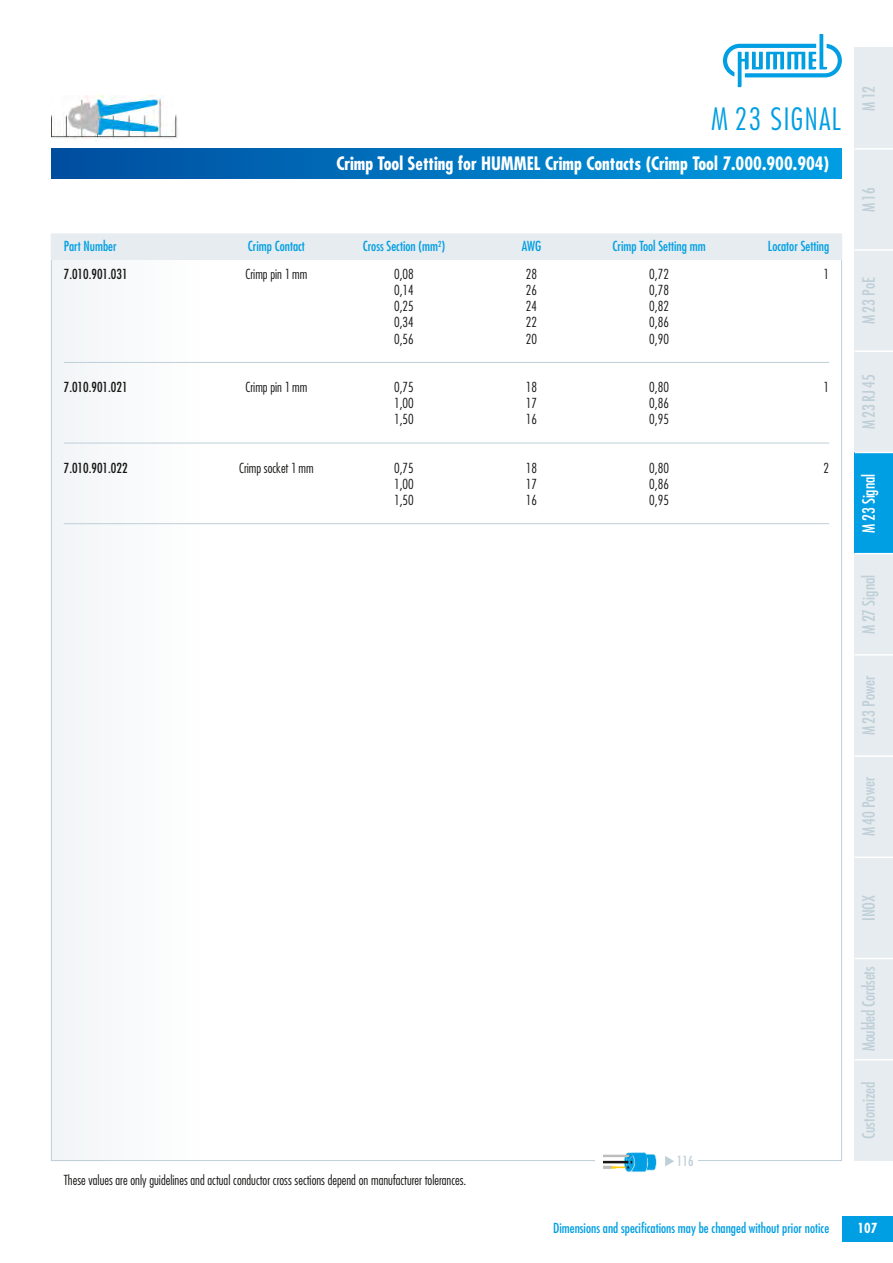
<style>
.page{position:relative;width:893px;height:1263px;background:#fff}
.page>*{position:absolute;margin:0;border:0;box-sizing:border-box;transform-origin:0 0}
.t1{font:300 condensed 30px "Futura Std";letter-spacing:.05em;color:#009ee3}
.t2{font:700 condensed 18px "Futura Std";color:#fff}
.t3{font:condensed 16.5px "Futura Std";color:#bfcfd8}
.t4{font:condensed 16.5px "Futura Std";color:#fff}
.t5{font:300 condensed 13.5px "Futura Std";color:#171615}
.t6{font:condensed 13.5px "Futura Std";color:#009ee3}
.t7{font:condensed 13.5px "Futura Std";color:#171615}
.t8{font:700 condensed 13.5px "Futura Std";color:#fff}
.t9{font:condensed 13.5px "Futura Std";color:#bfcfd8}
</style>
<div class="page">
<div style="left:855px;top:149px;width:38px;height:101px;background:#e6ecef"></div>
<div style="left:855px;top:48px;width:38px;height:101px;background:#e6ecef"></div>
<div style="left:855px;top:250px;width:38px;height:101px;background:#e6ecef"></div>
<div style="left:855px;top:351px;width:38px;height:101px;background:#e6ecef"></div>
<div style="left:855px;top:452px;width:38px;height:102px;background:#009ee3"></div>
<div style="left:855px;top:554px;width:38px;height:101px;background:#e6ecef"></div>
<div style="left:855px;top:655px;width:38px;height:101px;background:#e6ecef"></div>
<div style="left:855px;top:756px;width:38px;height:101px;background:#e6ecef"></div>
<div style="left:855px;top:857px;width:38px;height:101px;background:#e6ecef"></div>
<div style="left:855px;top:958px;width:38px;height:102px;background:#e6ecef"></div>
<div style="left:855px;top:1060px;width:38px;height:101px;background:#e6ecef"></div>
<hr style="left:855px;top:350px;width:38px;height:2px;background:#fff">
<hr style="left:855px;top:452px;width:38px;height:1px;background:#fff">
<hr style="left:855px;top:553px;width:38px;height:1px;background:#fff">
<hr style="left:855px;top:654px;width:38px;height:2px;background:#fff">
<hr style="left:855px;top:755px;width:38px;height:2px;background:#fff">
<hr style="left:855px;top:856px;width:38px;height:2px;background:#fff">
<hr style="left:855px;top:958px;width:38px;height:1px;background:#fff">
<hr style="left:855px;top:1059px;width:38px;height:1px;background:#fff">
<div style="left:842px;top:1216px;width:51px;height:26px;background:#009ee3"></div>
<hr style="left:855px;top:249px;width:38px;height:2px;background:#fff">
<hr style="left:855px;top:148px;width:38px;height:2px;background:#fff">
<div style="left:51px;top:149px;width:791px;height:30px;background:linear-gradient(to right,#004d9e,#009ee3)"></div>
<img style="left:51px;top:96px;width:127px;height:45px">
<div style="left:51px;top:259px;width:149px;height:902px;background:#f8f9fa"></div>
<div style="left:51px;top:234px;width:791px;height:25px;background:#e6ecef"></div>
<svg style="left:665px;top:1156px;width:9px;height:10px"></svg>
<img style="left:604px;top:1152px;width:53px;height:20px">
<svg style="left:723px;top:34px;width:119px;height:53px"></svg>
<hr style="left:64px;top:362px;width:765px;height:1px;background:#bfcfd8">
<hr style="left:64px;top:443px;width:765px;height:1px;background:#bfcfd8">
<hr style="left:64px;top:523px;width:765px;height:1px;background:#bfcfd8">
<h1 class="t1" style="left:711px;top:106px;width:131px">M 23 Signal</h1>
<h2 class="t2" style="left:336px;top:155px;width:494px">Crimp Tool Setting for HUMMEL Crimp Contacts (Crimp Tool 7.000.900.904)</h2>
<p class="t6" style="left:64px;top:240px;width:54px">Part Number</p>
<p class="t6" style="left:248px;top:240px;width:59px">Crimp Contact</p>
<p class="t6" style="left:363px;top:240px;width:84px">Cross Section (mm<sup>2</sup>)</p>
<p class="t6" style="left:522px;top:240px;width:21px">AWG</p>
<p class="t6" style="left:613px;top:240px;width:95px">Crimp Tool Setting mm</p>
<p class="t6" style="left:768px;top:240px;width:63px">Locator Setting</p>
<p class="t7" style="left:64px;top:268px;width:65px">7.010.901.031</p>
<p class="t5" style="left:246px;top:268px;width:63px">Crimp pin 1 mm</p>
<p class="t5" style="left:394px;top:268px;width:21px">0,08</p>
<p class="t5" style="left:526px;top:268px;width:13px">28</p>
<p class="t5" style="left:649px;top:268px;width:21px">0,72</p>
<p class="t5" style="left:824px;top:268px;width:7px">1</p>
<p class="t5" style="left:394px;top:284px;width:21px">0,14</p>
<p class="t5" style="left:526px;top:284px;width:13px">26</p>
<p class="t5" style="left:649px;top:284px;width:21px">0,78</p>
<p class="t5" style="left:394px;top:300px;width:21px">0,25</p>
<p class="t5" style="left:526px;top:300px;width:13px">24</p>
<p class="t5" style="left:649px;top:300px;width:21px">0,82</p>
<p class="t5" style="left:394px;top:317px;width:21px">0,34</p>
<p class="t5" style="left:526px;top:317px;width:13px">22</p>
<p class="t5" style="left:649px;top:317px;width:21px">0,86</p>
<p class="t5" style="left:394px;top:333px;width:21px">0,56</p>
<p class="t5" style="left:526px;top:333px;width:13px">20</p>
<p class="t5" style="left:649px;top:333px;width:21px">0,90</p>
<p class="t7" style="left:64px;top:381px;width:65px">7.010.901.021</p>
<p class="t5" style="left:246px;top:381px;width:63px">Crimp pin 1 mm</p>
<p class="t5" style="left:394px;top:381px;width:21px">0,75</p>
<p class="t5" style="left:526px;top:381px;width:13px">18</p>
<p class="t5" style="left:649px;top:381px;width:21px">0,80</p>
<p class="t5" style="left:824px;top:381px;width:7px">1</p>
<p class="t5" style="left:394px;top:397px;width:21px">1,00</p>
<p class="t5" style="left:526px;top:397px;width:13px">17</p>
<p class="t5" style="left:649px;top:397px;width:21px">0,86</p>
<p class="t5" style="left:394px;top:413px;width:21px">1,50</p>
<p class="t5" style="left:526px;top:413px;width:13px">16</p>
<p class="t5" style="left:649px;top:413px;width:21px">0,95</p>
<p class="t7" style="left:64px;top:461px;width:65px">7.010.901.022</p>
<p class="t5" style="left:239px;top:462px;width:76px">Crimp socket 1 mm</p>
<p class="t5" style="left:394px;top:462px;width:21px">0,75</p>
<p class="t5" style="left:526px;top:462px;width:13px">18</p>
<p class="t5" style="left:649px;top:462px;width:21px">0,80</p>
<p class="t5" style="left:824px;top:462px;width:7px">2</p>
<p class="t5" style="left:394px;top:478px;width:21px">1,00</p>
<p class="t5" style="left:526px;top:478px;width:13px">17</p>
<p class="t5" style="left:649px;top:478px;width:21px">0,86</p>
<p class="t5" style="left:394px;top:494px;width:21px">1,50</p>
<p class="t5" style="left:526px;top:494px;width:13px">16</p>
<p class="t5" style="left:649px;top:494px;width:21px">0,95</p>
<p class="t3" style="left:861px;top:111px;width:26px;rotate:-90deg">M 12</p>
<p class="t3" style="left:861px;top:212px;width:26px;rotate:-90deg">M 16</p>
<p class="t3" style="left:861px;top:324px;width:48px;rotate:-90deg">M 23 PoE</p>
<p class="t3" style="left:861px;top:429px;width:56px;rotate:-90deg">M 23 RJ 45</p>
<p class="t4" style="left:861px;top:533px;width:61px;rotate:-90deg">M 23 Signal</p>
<p class="t3" style="left:861px;top:634px;width:61px;rotate:-90deg">M 27 Signal</p>
<p class="t3" style="left:861px;top:735px;width:61px;rotate:-90deg">M 23 Power</p>
<p class="t3" style="left:861px;top:836px;width:61px;rotate:-90deg">M 40 Power</p>
<p class="t5" style="left:64px;top:1174px;width:404px">these values are only guidelines and actual conductor cross sections depend on manufacturer tolerances.</p>
<p class="t9" style="left:677px;top:1155px;width:18px">116</p>
<p class="t6" style="left:553px;top:1222px;width:278px">Dimensions and specifications may be changed without prior notice</p>
<p class="t3" style="left:861px;top:921px;width:28px;rotate:-90deg">INOX</p>
<p class="t3" style="left:861px;top:1051px;width:86px;rotate:-90deg">Moulded Cordsets</p>
<p class="t3" style="left:861px;top:1139px;width:59px;rotate:-90deg">Customized</p>
<p class="t8" style="left:857px;top:1222px;width:21px">107</p>
</div>
